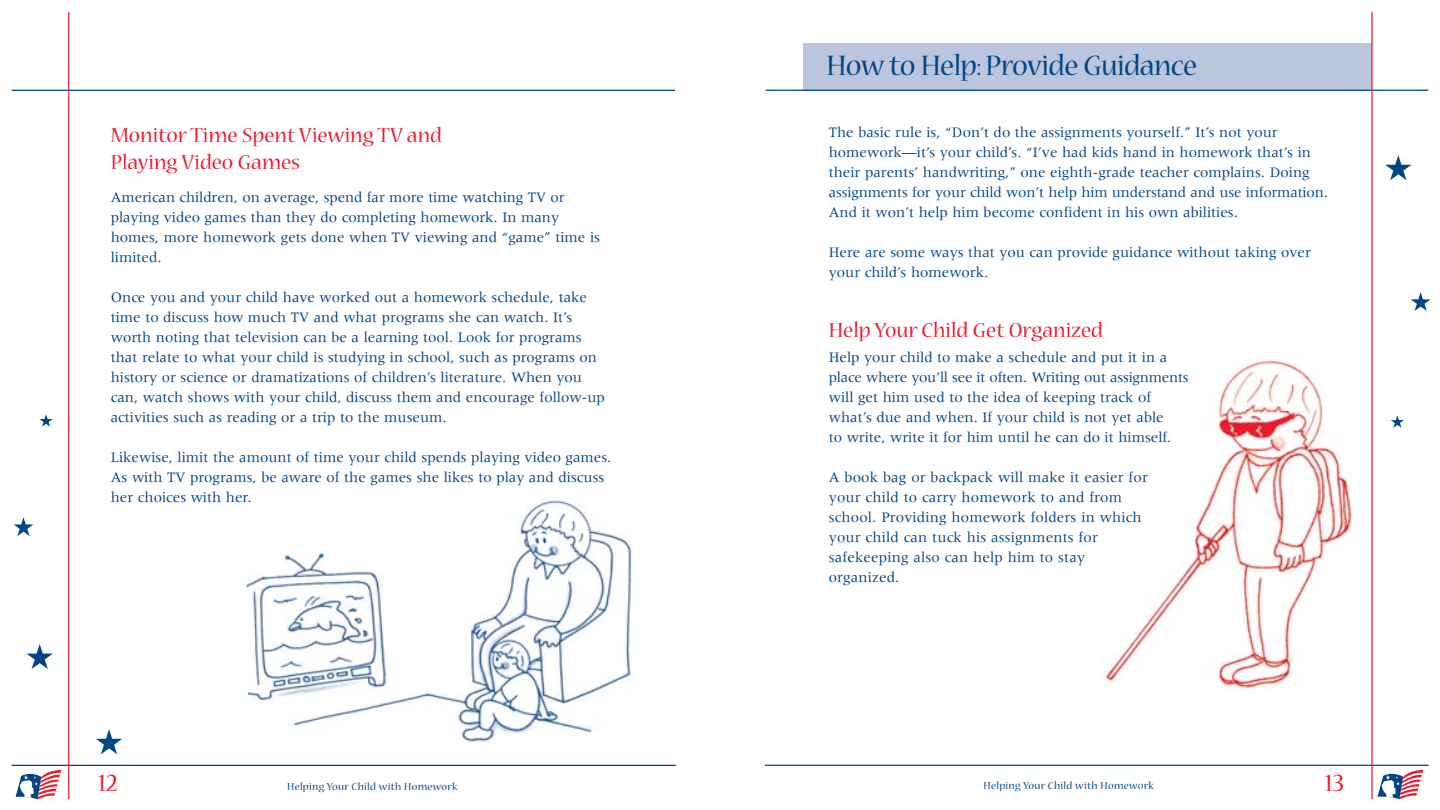
<style>
.page{position:relative;width:1440px;height:810px;background:#fff}
.page>*{position:absolute;margin:0;border:0;box-sizing:border-box;transform-origin:0 0}
.t1{font:31.25px "Nueva";letter-spacing:-.02em;color:#004685}
.t2{font:27.5px "Nueva";color:#ed1b2d}
.t3{font:22.5px/27px "Nueva";color:#ed1b2d}
.t4{font:15px/20px "Meridien";color:#004685}
.t5{font:11.25px "Nueva";letter-spacing:.025em;color:#004685}
</style>
<div class="page">
<hr style="left:765px;top:765px;width:664px;height:1px;background:#004685">
<svg style="left:1385px;top:155px;width:26px;height:25px"></svg>
<svg style="left:1411px;top:292px;width:20px;height:19px"></svg>
<svg style="left:1391px;top:415px;width:13px;height:13px"></svg>
<svg style="left:1378px;top:770px;width:45px;height:29px"></svg>
<hr style="left:12px;top:765px;width:664px;height:1px;background:#004685">
<hr style="left:68px;top:12px;width:1px;height:787px;background:#ed1b2d">
<hr style="left:12px;top:90px;width:663px;height:1px;background:#004685">
<svg style="left:27px;top:644px;width:26px;height:25px"></svg>
<svg style="left:96px;top:729px;width:26px;height:25px"></svg>
<svg style="left:14px;top:517px;width:19px;height:19px"></svg>
<svg style="left:40px;top:414px;width:13px;height:13px"></svg>
<svg style="left:16px;top:770px;width:45px;height:29px"></svg>
<img style="left:246px;top:499px;width:387px;height:244px">
<div style="left:803px;top:43px;width:569px;height:47px;background:#bbc5dd"></div>
<img style="left:1105px;top:359px;width:248px;height:332px">
<hr style="left:766px;top:90px;width:662px;height:1px;background:#004685">
<hr style="left:1371px;top:12px;width:2px;height:787px;background:#ed1b2d">
<h3 class="t3" style="left:111px;top:123px;width:333px">Monitor Time Spent Viewing TV and<br>Playing Video Games</h3>
<p class="t4" style="left:111px;top:189px;width:491px">American children, on average, spend far more time watching TV or playing video games than they do completing homework. In many homes, more homework gets done when TV viewing and “game” time is limited.</p>
<p class="t4" style="left:111px;top:289px;width:496px">Once you and your child have worked out a homework schedule, take time to discuss how much TV and what programs she can watch. It’s worth noting that television can be a learning tool. Look for programs that relate to what your child is studying in school, such as programs on history or science or dramatizations of children’s literature. When you can, watch shows with your child, discuss them and encourage follow-up activities such as reading or a trip to the museum.</p>
<p class="t4" style="left:111px;top:449px;width:502px">Likewise, limit the amount of time your child spends playing video games.<br>As with TV programs, be aware of the games she likes to play and discuss her choices with her.</p>
<h2 class="t2" style="left:98px;top:772px;width:21px">12</h2>
<p class="t5" style="left:287px;top:782px;width:172px">Helping Your Child with Homework</p>
<h1 class="t1" style="left:826px;top:54px;width:373px">How to Help: Provide Guidance</h1>
<p class="t4" style="left:829px;top:123px;width:501px">The basic rule is, “Don’t do the assignments yourself.” It’s not your homework—it’s your child’s. “I’ve had kids hand in homework that’s in their parents’ handwriting,” one eighth-grade teacher complains. Doing assignments for your child won’t help him understand and use information.<br>And it won’t help him become confident in his own abilities.</p>
<p class="t4" style="left:829px;top:243px;width:484px">Here are some ways that you can provide guidance without taking over your child’s homework.</p>
<h3 class="t3" style="left:829px;top:318px;width:276px">Help Your Child Get Organized</h3>
<p class="t4" style="left:829px;top:348px;width:361px">Help your child to make a schedule and put it in a place where you’ll see it often. Writing out assignments will get him used to the idea of keeping track of what’s due and when. If your child is not yet able<br>to write, write it for him until he can do it himself.</p>
<p class="t4" style="left:829px;top:468px;width:321px">A book bag or backpack will make it easier for your child to carry homework to and from school. Providing homework folders in which your child can tuck his assignments for safekeeping also can help him to stay organized.</p>
<p class="t5" style="left:984px;top:782px;width:172px">Helping Your Child with Homework</p>
<h2 class="t2" style="left:1325px;top:772px;width:21px">13</h2>
</div>
